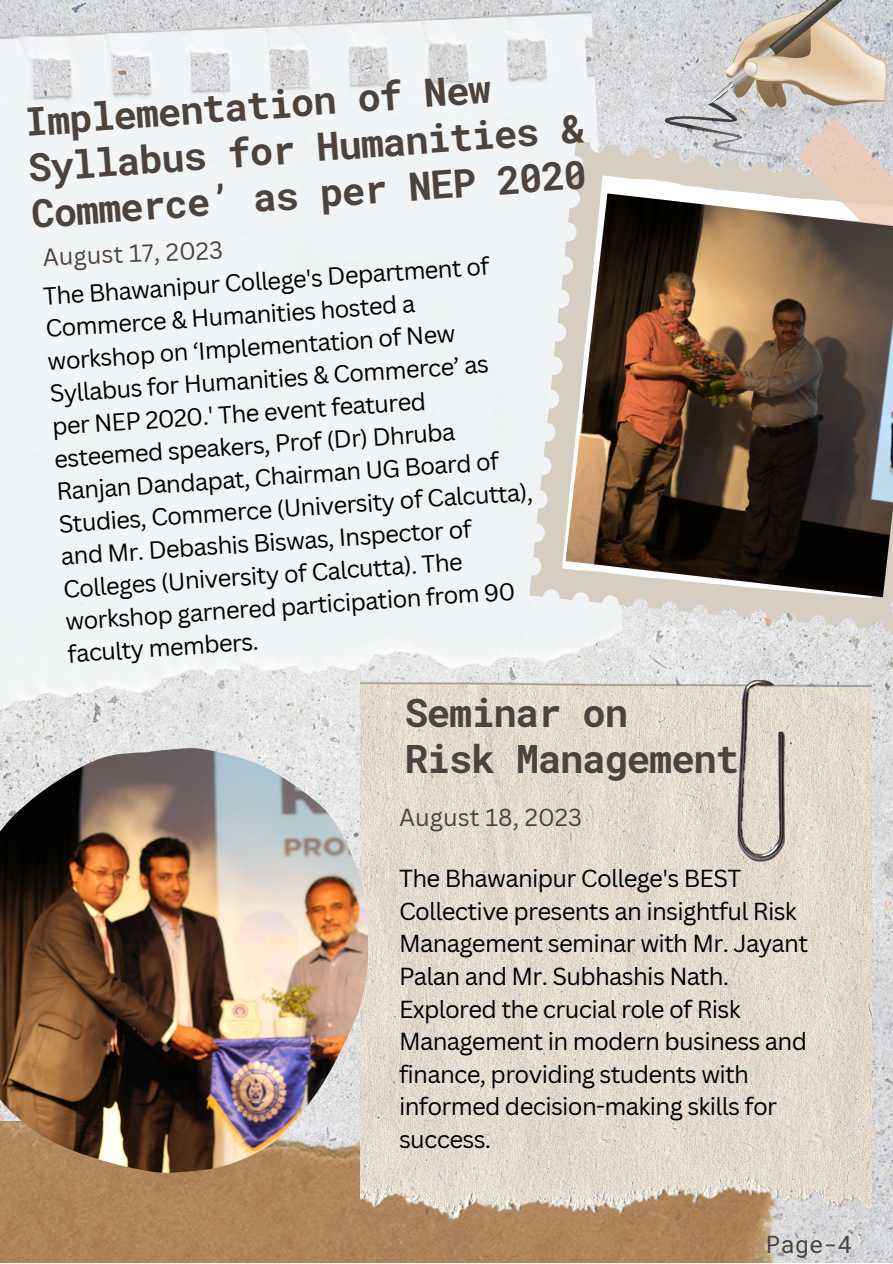
<style>
.page{position:relative;width:893px;height:1264px;background:#fff}
.page>*{position:absolute;margin:0;border:0;box-sizing:border-box;transform-origin:0 0}
.t1{font:700 39px/46px "Roboto Mono";letter-spacing:-.03em;color:#4d433c}
.t2{font:24px/32.5px "Canva Sans";letter-spacing:-.03em;color:#000}
.t3{font:24px "Canva Sans";color:#4d433c}
.t4{font:24px "Roboto Mono";color:#4d433c}
</style>
<div class="page">
<img style="left:626px;top:0;width:266px;height:1262px">
<img style="left:0;top:1172px;width:796px;height:90px">
<img style="left:0;top:0;width:626px;height:748px">
<svg style="left:528px;top:141px;width:364px;height:493px;fill:#eef0f0"></svg>
<svg style="left:561px;top:174px;width:331px;height:427px;fill:#d6cec0"></svg>
<img style="left:565px;top:193px;width:327px;height:404px">
<img style="left:360px;top:680px;width:511px;height:547px">
<img style="left:0;top:748px;width:367px;height:424px">
<svg style="left:661px;top:0;width:231px;height:331px;background:#b6a798"></svg>
<p class="t1" style="left:23px;top:98px;width:558px;rotate:-4deg">Implementation of New<br>Syllabus for Humanities &amp;<br>Commerce’ as per NEP 2020</p>
<p class="t3" style="left:42px;top:240px;width:182px;rotate:-2deg">August 17, 2023</p>
<p class="t2" style="left:41px;top:280px;width:477px;rotate:-4deg">The Bhawanipur College's Department of Commerce &amp; Humanities hosted a workshop on ‘Implementation of New Syllabus for Humanities &amp; Commerce’ as per NEP 2020.' The event featured esteemed speakers, Prof (Dr) Dhruba Ranjan Dandapat, Chairman UG Board of Studies, Commerce (University of Calcutta), and Mr. Debashis Biswas, Inspector of Colleges (University of Calcutta). The workshop garnered participation from 90 faculty members.</p>
<p class="t1" style="left:404px;top:688px;width:225px">Seminar on</p>
<p class="t1" style="left:404px;top:734px;width:336px">Risk Management</p>
<p class="t3" style="left:399px;top:800px;width:184px">August 18, 2023</p>
<p class="t2" style="left:399px;top:861px;width:410px">The Bhawanipur College's BEST<br>Collective presents an insightful Risk<br>Management seminar with Mr. Jayant<br>Palan and Mr. Subhashis Nath.<br>Explored the crucial role of Risk<br>Management in modern business and finance, providing students with informed decision-making skills for success.</p>
<p class="t4" style="left:765px;top:1227px;width:88px">Page-4</p>
</div>
